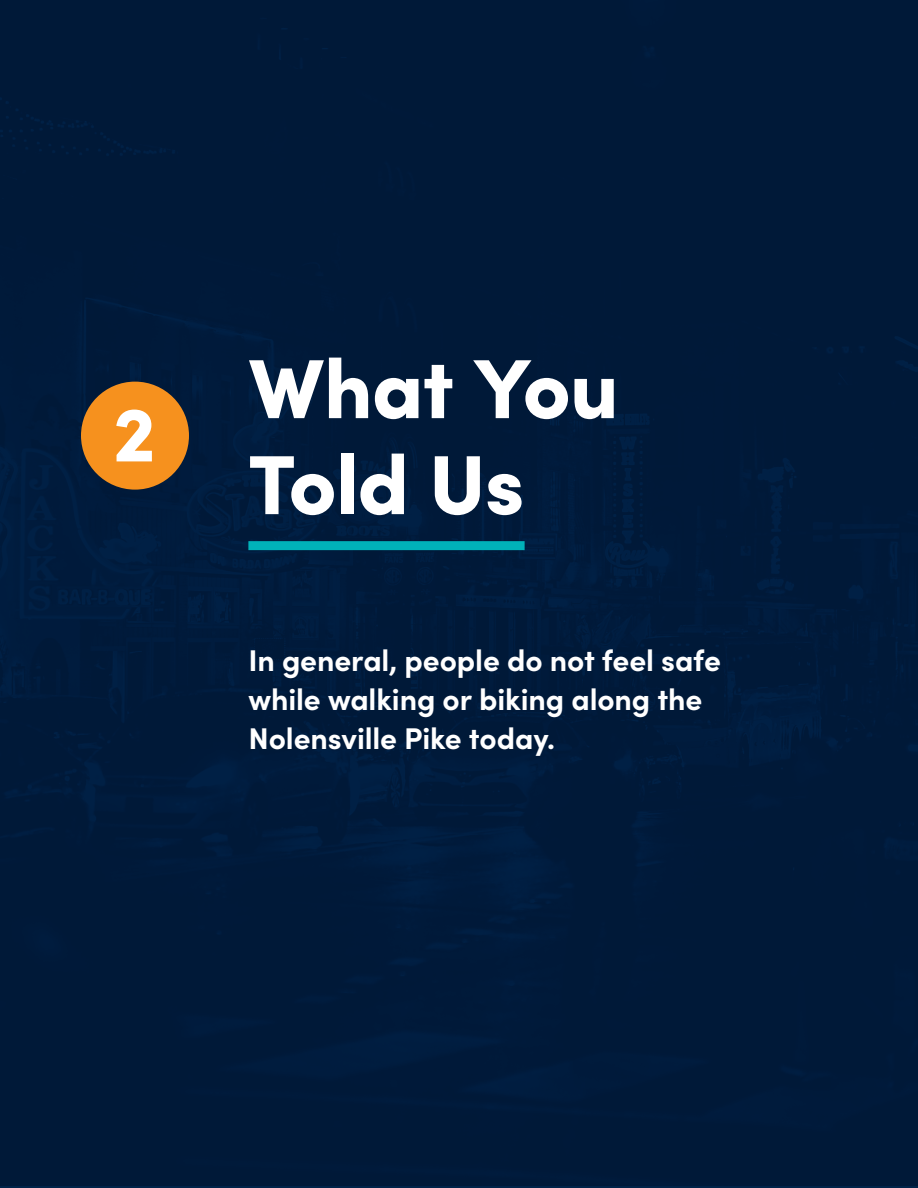
<style>
.page{position:relative;width:918px;height:1188px;background:#fff}
.page>*{position:absolute;margin:0;border:0;box-sizing:border-box;transform-origin:0 0}
.Section_Dividers{font:900 84px/96px "Sofia Pro";letter-spacing:-.015em;color:#fff}
.Section_Divider_Numb{font:900 78px "Sofia Pro";color:#fff}
.t1{font:700 30px/39px "Sofia Pro";letter-spacing:-.005em;color:#fff}
</style>
<div class="page">
<div style="left:0;top:0;width:918px;height:1186px;background:#001938"></div>
<div style="left:248px;top:541px;width:277px;height:9px;background:#00b2b9"></div>
<div style="left:81px;top:382px;width:108px;height:108px;background:#f6911e;border-radius:50%"></div>
<p class="Section_Divider_Numb" style="left:113px;top:373px;width:44px">2</p>
<p class="Section_Dividers" style="left:248px;top:333px;width:372px">What You<br>Told Us</p>
<h2 class="t1" style="left:248px;top:638px;width:474px">In general, people do not feel safe while walking or biking along the<br>Nolensville Pike today.</h2>
</div>
